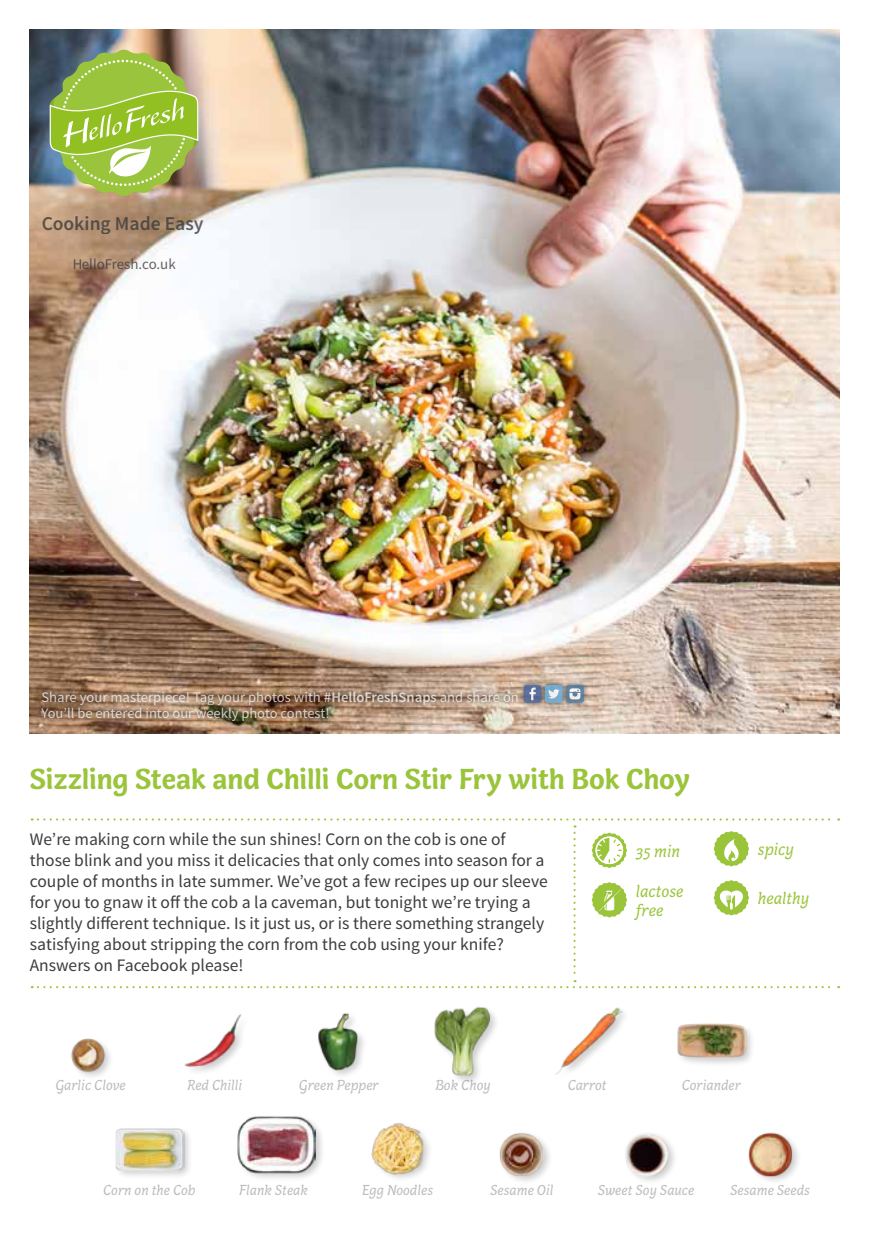
<style>
.page{position:relative;width:869px;height:1241px;background:#fff}
.page>*{position:absolute;margin:0;border:0;box-sizing:border-box;transform-origin:0 0}
.t1{font:700 29.75px "Capucine Basic";letter-spacing:-.005em;color:#9ac43a}
.t2{font:600 19.6px "Source Sans Pro";color:#3c3c3b}
.t3{font:17.5px/21px "Source Sans Pro";color:#3c3c3b}
.t4{font:italic 17.5px/18.6px "Capucine Basic";color:#9ac43a}
.t5{font:italic 14.88px "Capucine Basic";color:#bcbcbc}
.t6{font:14.88px "Source Sans Pro";color:#3c3c3b}
.t7{font:14.53px/16.4px "Source Sans Pro";color:#ededed}
.s1{font-weight:600}
</style>
<div class="page">
<img style="left:30px;top:30px;width:808px;height:703px">
<div style="left:37px;top:679px;width:552px;height:46px;background:#000;opacity:.75"></div>
<svg style="left:523px;top:685px;width:18px;height:17px"></svg>
<svg style="left:529px;top:687px;width:6px;height:13px"></svg>
<svg style="left:566px;top:685px;width:17px;height:17px"></svg>
<svg style="left:569px;top:688px;width:11px;height:11px"></svg>
<div style="left:544px;top:685px;width:18px;height:17px;background:#74abd1;border-radius:3px"></div>
<svg style="left:548px;top:689px;width:11px;height:9px"></svg>
<svg style="left:50px;top:50px;width:148px;height:146px;background:#9fb95a"></svg>
<img style="left:71px;top:1038px;width:39px;height:38px">
<div style="left:114px;top:1125px;width:79px;height:54px;background:#000;opacity:.2"></div>
<img style="left:114px;top:1125px;width:70px;height:54px">
<svg style="left:32px;top:818px;width:806px;height:170px"></svg>
<img style="left:184px;top:1014px;width:57px;height:58px">
<div style="left:236px;top:1113px;width:89px;height:69px;background:#000;opacity:.2"></div>
<img style="left:237px;top:1113px;width:78px;height:69px">
<img style="left:318px;top:1013px;width:46px;height:62px">
<img style="left:371px;top:1123px;width:58px;height:56px">
<div style="left:432px;top:1005px;width:67px;height:80px;background:#000;opacity:.2"></div>
<img style="left:432px;top:1005px;width:66px;height:70px">
<img style="left:499px;top:1132px;width:50px;height:49px">
<img style="left:555px;top:1007px;width:67px;height:68px">
<img style="left:625px;top:1133px;width:49px;height:48px">
<div style="left:675px;top:1021px;width:80px;height:46px;background:#000;opacity:.2"></div>
<img style="left:676px;top:1021px;width:70px;height:46px">
<img style="left:748px;top:1132px;width:50px;height:49px">
<p class="t2" style="left:41px;top:211px;width:163px">Cooking Made Easy</p>
<p class="t6" style="left:72px;top:255px;width:105px">HelloFresh.co.uk</p>
<p class="t7" style="left:41px;top:688px;width:478px">Share your masterpiece! Tag your photos with <span class="s1">#HelloFreshSnaps</span> and share on<br>You’ll be entered into our weekly photo contest!</p>
<h1 class="t1" style="left:30px;top:755px;width:661px">Sizzling Steak and Chilli Corn Stir Fry with Bok Choy</h1>
<p class="t3" style="left:30px;top:828px;width:519px">We’re making corn while the sun shines! Corn on the cob is one of those blink and you miss it delicacies that only comes into season for a couple of months in late summer. We’ve got a few recipes up our sleeve for you to gnaw it off the cob a la caveman, but tonight we’re trying a slightly different technique. Is it just us, or is there something strangely satisfying about stripping the corn from the cob using your knife?<br>Answers on Facebook please!</p>
<p class="t4" style="left:757px;top:841px;width:38px">spicy</p>
<p class="t4" style="left:635px;top:842px;width:46px">35 min</p>
<p class="t4" style="left:635px;top:882px;width:49px">lactose free</p>
<p class="t4" style="left:757px;top:890px;width:53px">healthy</p>
<p class="t5" style="left:55px;top:1074px;width:72px">Garlic Clove</p>
<p class="t5" style="left:187px;top:1074px;width:57px">Red Chilli</p>
<p class="t5" style="left:299px;top:1074px;width:81px">Green Pepper</p>
<p class="t5" style="left:435px;top:1074px;width:57px">Bok Choy</p>
<p class="t5" style="left:567px;top:1074px;width:40px">Carrot</p>
<p class="t5" style="left:681px;top:1074px;width:61px">Coriander</p>
<p class="t5" style="left:103px;top:1179px;width:94px">Corn on the Cob</p>
<p class="t5" style="left:239px;top:1179px;width:70px">Flank Steak</p>
<p class="t5" style="left:362px;top:1179px;width:72px">Egg Noodles</p>
<p class="t5" style="left:490px;top:1179px;width:65px">Sesame Oil</p>
<p class="t5" style="left:597px;top:1179px;width:98px">Sweet Soy Sauce</p>
<p class="t5" style="left:729px;top:1179px;width:81px">Sesame Seeds</p>
</div>
